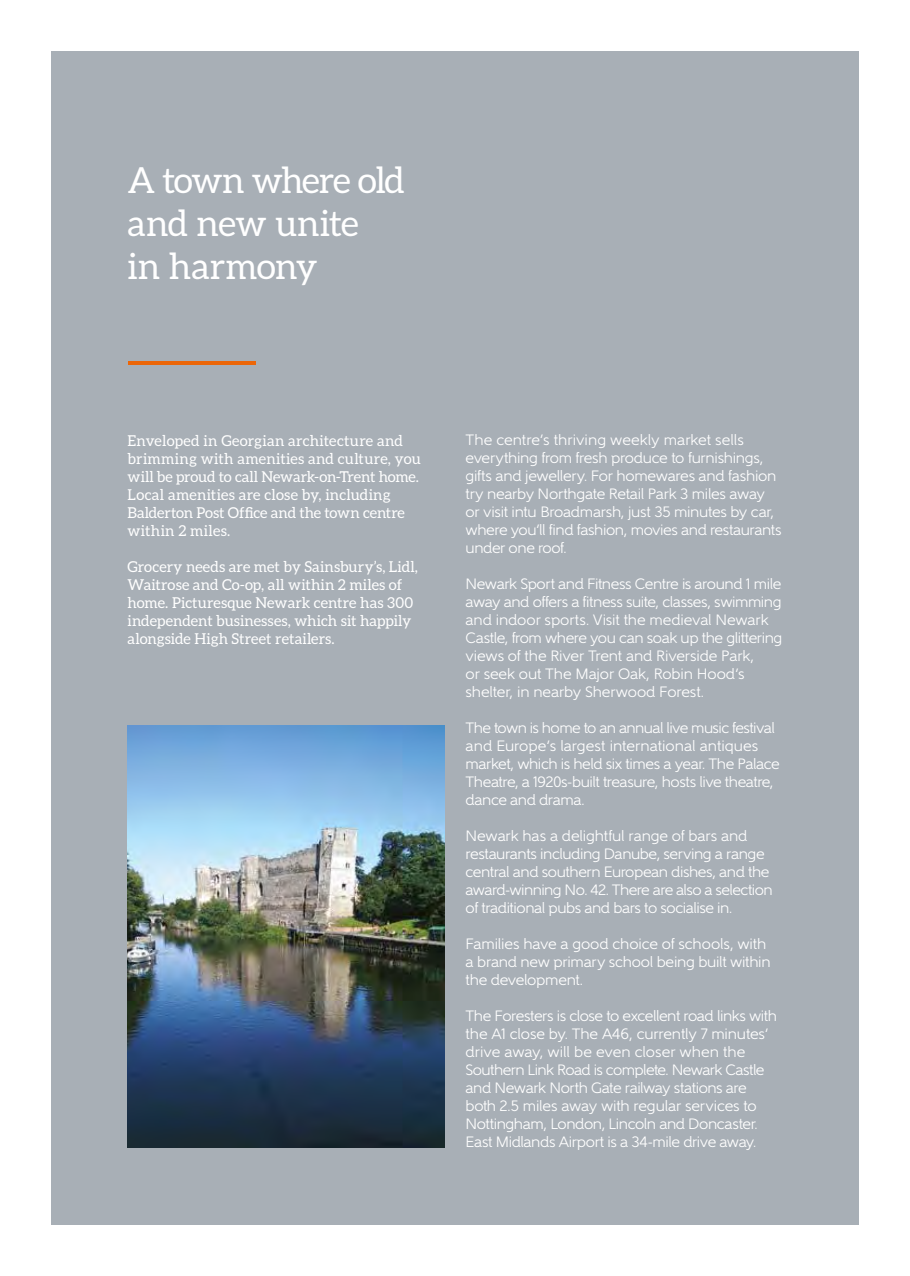
<style>
.page{position:relative;width:910px;height:1276px;background:#fff}
.page>*{position:absolute;margin:0;border:0;box-sizing:border-box;transform-origin:0 0}
.t1{font:36px/43.2px "Aleo";letter-spacing:-.02em;color:#fff}
.t2{font:15px/18px "Gentleman 500";letter-spacing:-.025em;color:#fff}
.t3{font:15px/18px "Aleo";letter-spacing:.005em;color:#fff}
</style>
<div class="page">
<div style="left:51px;top:51px;width:808px;height:1174px;background:#a8afb6"></div>
<hr style="left:128px;top:361px;width:127px;height:3px;background:#ec6608">
<img style="left:128px;top:726px;width:316px;height:421px">
<h1 class="t1" style="left:128px;top:158px;width:279px">A town where old and new unite<br>in harmony</h1>
<p class="t3" style="left:128px;top:431px;width:295px">Enveloped in Georgian architecture and brimming with amenities and culture, you will be proud to call Newark-on-Trent home.<br>Local amenities are close by, including Balderton Post Office and the town centre within 2 miles.</p>
<p class="t3" style="left:128px;top:557px;width:292px">Grocery needs are met by Sainsbury’s, Lidl, Waitrose and Co-op, all within 2 miles of home. Picturesque Newark centre has 300 independent businesses, which sit happily alongside High Street retailers.</p>
<p class="t2" style="left:466px;top:431px;width:317px">The centre’s thriving weekly market sells everything from fresh produce to furnishings, gifts and jewellery. For homewares and fashion try nearby Northgate Retail Park 3 miles away or visit intu Broadmarsh, just 35 minutes by car, where you’ll find fashion, movies and restaurants under one roof.</p>
<p class="t2" style="left:466px;top:575px;width:318px">Newark Sport and Fitness Centre is around 1 mile away and offers a fitness suite, classes, swimming and indoor sports. Visit the medieval Newark Castle, from where you can soak up the glittering views of the River Trent and Riverside Park,<br>or seek out The Major Oak, Robin Hood’s shelter, in nearby Sherwood Forest.</p>
<p class="t2" style="left:466px;top:719px;width:315px">The town is home to an annual live music festival and Europe’s largest international antiques market, which is held six times a year. The Palace Theatre, a 1920s-built treasure, hosts live theatre, dance and drama.</p>
<p class="t2" style="left:466px;top:827px;width:309px">Newark has a delightful range of bars and restaurants including Danube, serving a range central and southern European dishes, and the award-winning No. 42. There are also a selection of traditional pubs and bars to socialise in.</p>
<p class="t2" style="left:466px;top:935px;width:306px">Families have a good choice of schools, with a brand new primary school being built within the development.</p>
<p class="t2" style="left:466px;top:1007px;width:313px">The Foresters is close to excellent road links with the A1 close by. The A46, currently 7 minutes’ drive away, will be even closer when the Southern Link Road is complete. Newark Castle and Newark North Gate railway stations are both 2.5 miles away with regular services to Nottingham, London, Lincoln and Doncaster.<br>East Midlands Airport is a 34-mile drive away.</p>
</div>
